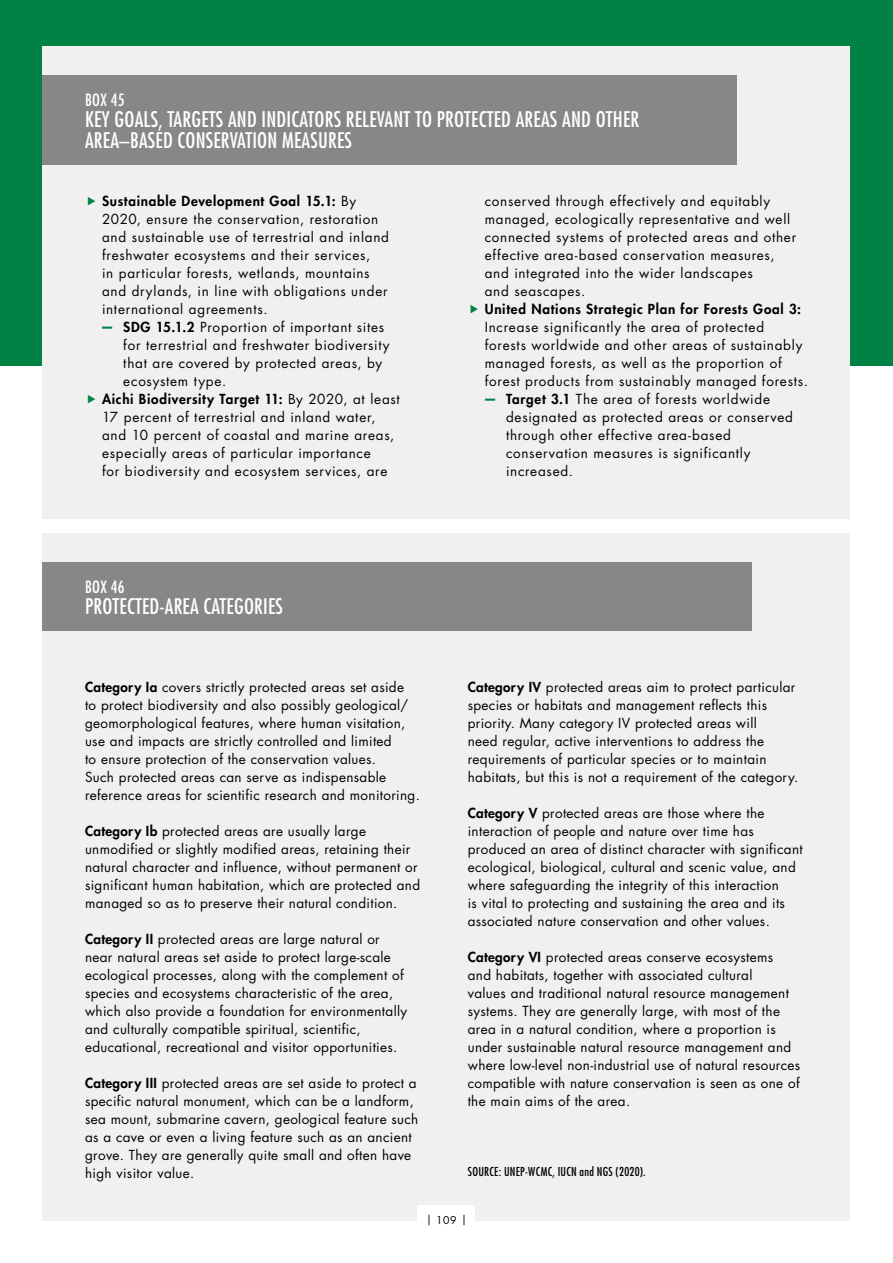
<style>
.page{position:relative;width:893px;height:1263px;background:#fff}
.page>*{position:absolute;margin:0;border:0;box-sizing:border-box;transform-origin:0 0}
.t1{font:condensed 21px/21px "Futura Std";letter-spacing:.01em;color:#fff}
.t2{font:condensed 16.5px "Futura Std";letter-spacing:.01em;color:#fff}
.t3{font:13.5px/18px "Futura Std";letter-spacing:.025em;color:#000}
.t4{font:13.5px/18px "Futura Std";letter-spacing:.055em;color:#000}
.t5{font:800 13.5px "Futura Std";letter-spacing:.055em;color:#000}
.t6{font:13.5px "Futura Std";letter-spacing:.05em;color:#000}
.t7{font:condensed 12px "Futura Std";letter-spacing:.025em;color:#000}
.t8{font:10.5px "Futura Std";color:#000}
.s1{font-weight:800}
.s2{font-weight:700;color:#008244}
.s3{font-weight:400}
</style>
<div class="page">
<div style="left:0;top:0;width:893px;height:366px;background:#008244"></div>
<div style="left:43px;top:47px;width:807px;height:472px;background:#f0f0f0"></div>
<div style="left:43px;top:76px;width:694px;height:89px;background:#878787"></div>
<div style="left:43px;top:533px;width:807px;height:687px;background:#f0f0f0"></div>
<div style="left:43px;top:562px;width:709px;height:69px;background:#878787"></div>
<div style="left:418px;top:1205px;width:57px;height:30px;background:#fff"></div>
<p class="t2" style="left:85px;top:90px;width:41px">BOX 45</p>
<h1 class="t1" style="left:85px;top:109px;width:556px">KEY GOALS, TARGETS AND INDICATORS RELEVANT TO PROTECTED AREAS AND OTHER<br>AREA–BASED CONSERVATION MEASURES</h1>
<p class="t4" style="left:102px;top:192px;width:288px"><span class="s1">Sustainable Development Goal 15.1:</span> By 2020, ensure the conservation, restoration and sustainable use of terrestrial and inland freshwater ecosystems and their services,<br>in particular forests, wetlands, mountains and drylands, in line with obligations under international agreements.</p>
<p class="t4" style="left:101px;top:318px;width:285px"><span class="s2">—</span> <span class="s1">SDG 15.1.2</span> Proportion of important sites</p>
<p class="t6" style="left:123px;top:336px;width:268px">for terrestrial and freshwater biodiversity</p>
<p class="t4" style="left:123px;top:354px;width:260px">that are covered by protected areas, by</p>
<p class="t4" style="left:123px;top:372px;width:104px">ecosystem type.</p>
<p class="t5" style="left:102px;top:390px;width:299px">Aichi Biodiversity Target 11: <span class="s3">By 2020, at least</span></p>
<p class="t4" style="left:102px;top:408px;width:275px">17 percent of terrestrial and inland water,</p>
<p class="t4" style="left:102px;top:426px;width:294px">and 10 percent of coastal and marine areas,</p>
<p class="t4" style="left:102px;top:444px;width:270px">especially areas of particular importance</p>
<p class="t6" style="left:102px;top:462px;width:287px">for biodiversity and ecosystem services, are</p>
<p class="t4" style="left:485px;top:192px;width:313px">conserved through effectively and equitably managed, ecologically representative and well connected systems of protected areas and other effective area-based conservation measures, and integrated into the wider landscapes<br>and seascapes.</p>
<p class="t5" style="left:485px;top:300px;width:318px">United Nations Strategic Plan for Forests Goal 3:</p>
<p class="t4" style="left:485px;top:318px;width:325px">Increase significantly the area of protected forests worldwide and other areas of sustainably managed forests, as well as the proportion of forest products from sustainably managed forests.</p>
<p class="t4" style="left:506px;top:390px;width:288px;text-indent:-23px"><span class="s2">—</span> <span class="s1">Target 3.1</span> The area of forests worldwide designated as protected areas or conserved through other effective area-based conservation measures is significantly increased.</p>
<p class="t2" style="left:85px;top:577px;width:41px">BOX 46</p>
<h1 class="t1" style="left:85px;top:595px;width:199px">PROTECTED-AREA CATEGORIES</h1>
<p class="t3" style="left:85px;top:678px;width:336px"><span class="s1">Category Ia</span> covers strictly protected areas set aside<br>to protect biodiversity and also possibly geological/ geomorphological features, where human visitation, use and impacts are strictly controlled and limited<br>to ensure protection of the conservation values.<br>Such protected areas can serve as indispensable reference areas for scientific research and monitoring.</p>
<p class="t3" style="left:85px;top:822px;width:337px"><span class="s1">Category Ib</span> protected areas are usually large unmodified or slightly modified areas, retaining their natural character and influence, without permanent or significant human habitation, which are protected and managed so as to preserve their natural condition.</p>
<p class="t3" style="left:85px;top:930px;width:324px"><span class="s1">Category II</span> protected areas are large natural or near natural areas set aside to protect large-scale ecological processes, along with the complement of species and ecosystems characteristic of the area, which also provide a foundation for environmentally and culturally compatible spiritual, scientific, educational, recreational and visitor opportunities.</p>
<p class="t3" style="left:85px;top:1074px;width:335px"><span class="s1">Category III</span> protected areas are set aside to protect a specific natural monument, which can be a landform, sea mount, submarine cavern, geological feature such as a cave or even a living feature such as an ancient grove. They are generally quite small and often have high visitor value.</p>
<p class="t3" style="left:468px;top:678px;width:332px"><span class="s1">Category IV</span> protected areas aim to protect particular species or habitats and management reflects this priority. Many category IV protected areas will<br>need regular, active interventions to address the requirements of particular species or to maintain habitats, but this is not a requirement of the category.</p>
<p class="t3" style="left:468px;top:804px;width:337px"><span class="s1">Category V</span> protected areas are those where the interaction of people and nature over time has produced an area of distinct character with significant ecological, biological, cultural and scenic value, and where safeguarding the integrity of this interaction<br>is vital to protecting and sustaining the area and its associated nature conservation and other values.</p>
<p class="t3" style="left:468px;top:948px;width:334px"><span class="s1">Category VI</span> protected areas conserve ecosystems<br>and habitats, together with associated cultural<br>values and traditional natural resource management systems. They are generally large, with most of the area in a natural condition, where a proportion is under sustainable natural resource management and where low-level non-industrial use of natural resources compatible with nature conservation is seen as one of the main aims of the area.</p>
<p class="t7" style="left:468px;top:1164px;width:179px">SOURCE: UNEP-WCMC, IUCN and NGS (2020).</p>
<p class="t8" style="left:426px;top:1214px;width:42px">| 109 |</p>
</div>
